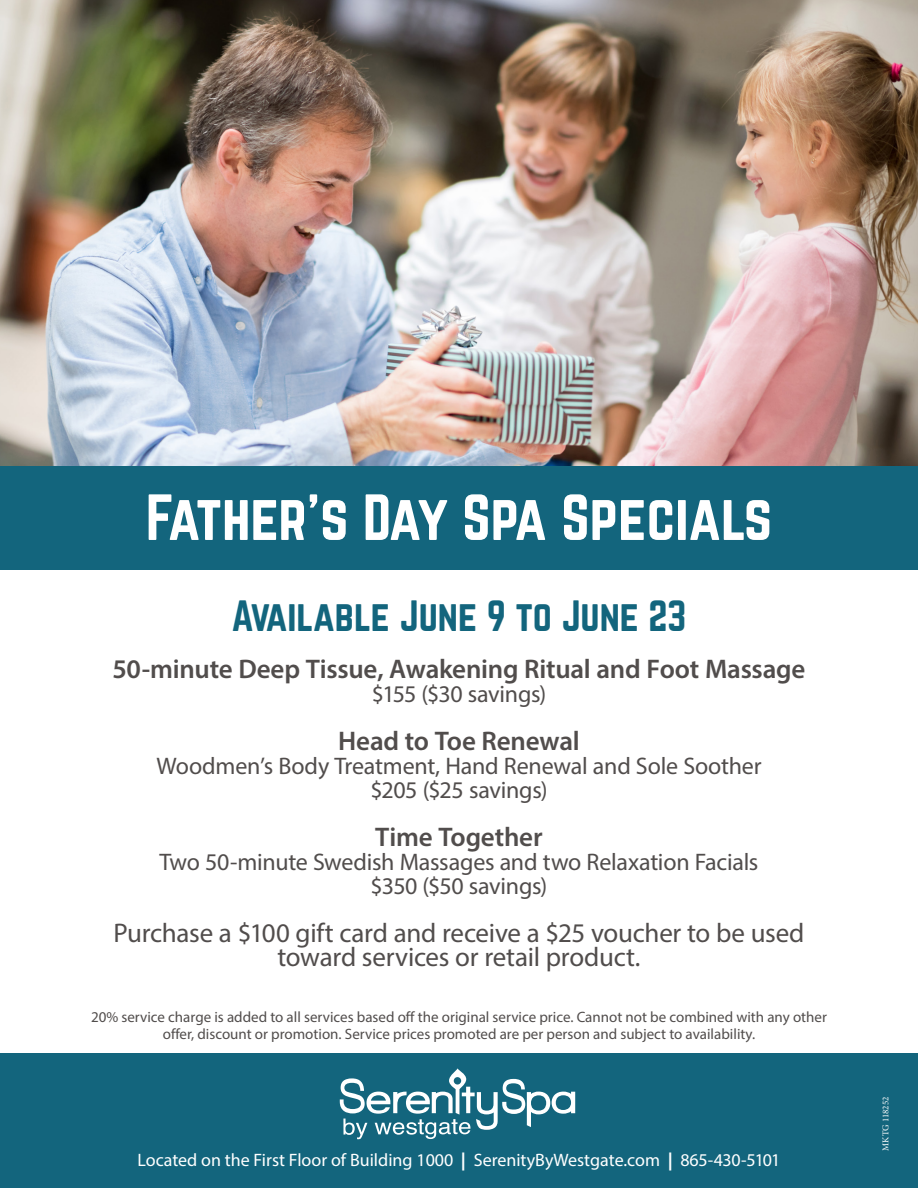
<style>
.page{position:relative;width:918px;height:1188px;background:#fff}
.page>*{position:absolute;margin:0;border:0;box-sizing:border-box;transform-origin:0 0}
.t1{font:57px "Norwester";color:#fff}
.t2{font:38.25px "Norwester";color:#13657d}
.t3{font:27px "Myriad Pro";letter-spacing:-.01em;color:#514d4c}
.t4{font:600 27px "Myriad Pro";letter-spacing:-.01em;color:#514d4c}
.t5{font:24px "Myriad Pro";letter-spacing:-.01em;color:#514d4c}
.t6{font:18px "Myriad Pro";color:#fff}
.t7{font:15px/16.5px "Myriad Pro";color:#514d4c;text-align:center}
.t8{font:9px "Minion Pro";letter-spacing:.015em;color:#fff}
.s1{font-weight:700}
</style>
<div class="page">
<div style="left:0;top:1053px;width:918px;height:135px;background:#13657d"></div>
<img style="left:0;top:0;width:918px;height:466px">
<div style="left:0;top:466px;width:918px;height:103px;background:#13657d"></div>
<svg style="left:340px;top:1068px;width:235px;height:71px"></svg>
<p class="t1" style="left:146px;top:490px;width:628px">Father’s Day Spa Specials</p>
<p class="t2" style="left:231px;top:597px;width:457px">Available June 9 to June 23</p>
<p class="t4" style="left:112px;top:652px;width:695px">50-minute Deep Tissue, Awakening Ritual and Foot Massage</p>
<p class="t5" style="left:372px;top:679px;width:176px">$155 ($30 savings)</p>
<p class="t4" style="left:338px;top:724px;width:243px">Head to Toe Renewal</p>
<p class="t5" style="left:156px;top:751px;width:607px">Woodmen’s Body Treatment, Hand Renewal and Sole Soother</p>
<p class="t5" style="left:370px;top:775px;width:179px">$205 ($25 savings)</p>
<p class="t4" style="left:375px;top:820px;width:169px">Time Together</p>
<p class="t5" style="left:160px;top:847px;width:600px">Two 50-minute Swedish Massages and two Relaxation Facials</p>
<p class="t5" style="left:371px;top:871px;width:178px">$350 ($50 savings)</p>
<p class="t3" style="left:113px;top:916px;width:693px">Purchase a $100 gift card and receive a $25 voucher to be used</p>
<p class="t3" style="left:277px;top:940px;width:365px">toward services or retail product.</p>
<p class="t7" style="left:91px;top:1009px;width:737px">20% service charge is added to all services based off the original service price. Cannot not be combined with any other offer, discount or promotion. Service prices promoted are per person and subject to availability.</p>
<p class="t6" style="left:138px;top:1149px;width:644px">Located on the First Floor of Building 1000 <span class="s1">|</span> SerenityByWestgate.com <span class="s1">|</span> 865-430-5101</p>
<p class="t8" style="left:880px;top:1151px;width:56px;rotate:-90deg">MKTG 118252</p>
</div>
